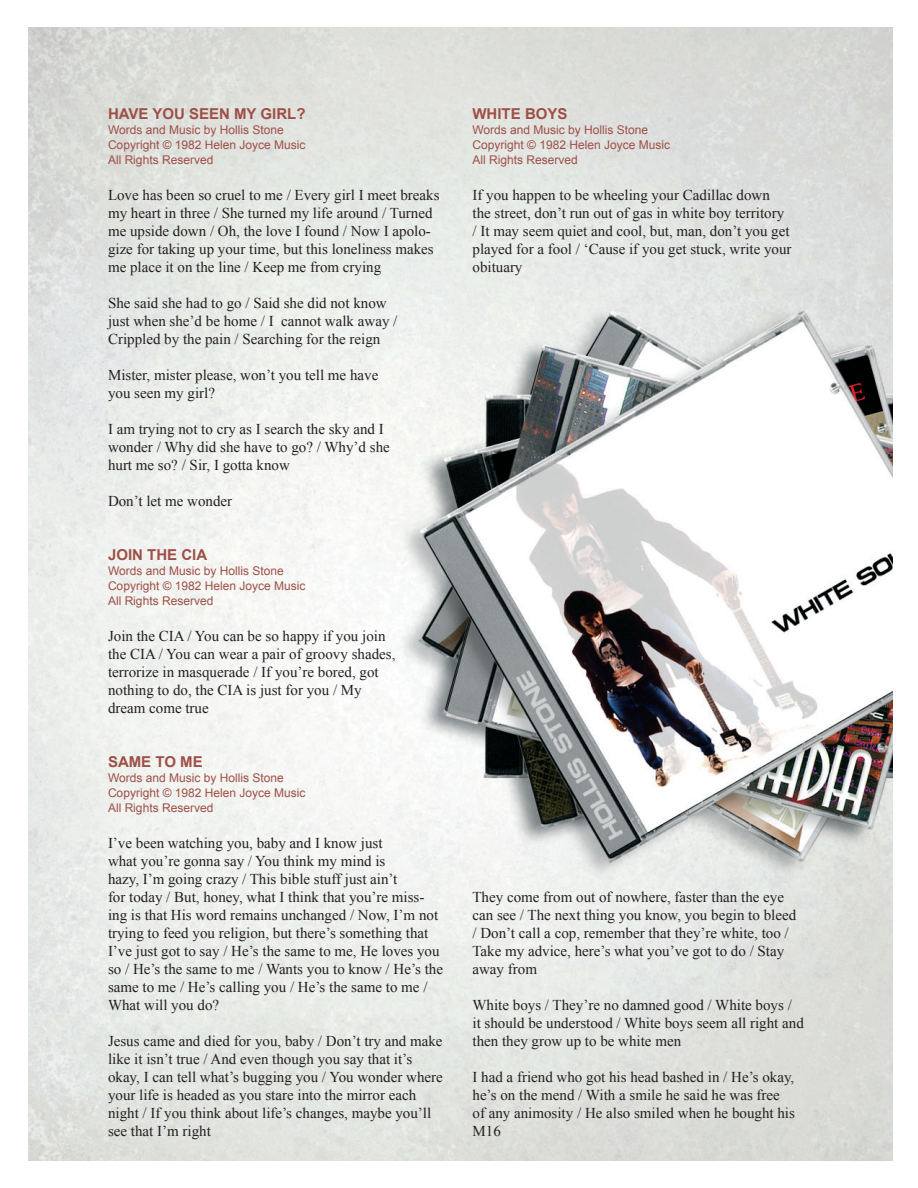
<style>
.page{position:relative;width:918px;height:1188px;background:#fff}
.page>*{position:absolute;margin:0;border:0;box-sizing:border-box;transform-origin:0 0}
.t1{font:15px/18px "Times New Roman";color:#231f20}
.t2{font:700 15px "Arial";color:#9e4f46}
.t3{font:12px/15px "Arial";color:#9e4f46}
</style>
<div class="page">
<img style="left:28px;top:27px;width:864px;height:1134px">
<p class="t2" style="left:108px;top:104px;width:199px">HAVE YOU SEEN MY GIRL?</p>
<p class="t3" style="left:108px;top:122px;width:199px">Words and Music by Hollis Stone<br>Copyright © 1982 Helen Joyce Music<br>All Rights Reserved</p>
<p class="t1" style="left:108px;top:186px;width:333px">Love has been so cruel to me / Every girl I meet breaks my heart in three / She turned my life around / Turned me upside down / Oh, the love I found / Now I apolo&shy;gize for taking up your time, but this loneliness makes me place it on the line / Keep me from crying</p>
<p class="t1" style="left:108px;top:294px;width:291px">She said she had to go / Said she did not know just when she’d be home / I cannot walk away /<br>Crippled by the pain / Searching for the reign</p>
<p class="t1" style="left:108px;top:366px;width:272px">Mister, mister please, won’t you tell me have you seen my girl?</p>
<p class="t1" style="left:108px;top:420px;width:283px">I am trying not to cry as I search the sky and I wonder / Why did she have to go? / Why’d she hurt me so? / Sir, I gotta know</p>
<p class="t1" style="left:108px;top:492px;width:126px">Don’t let me wonder</p>
<p class="t2" style="left:108px;top:545px;width:101px">JOIN THE CIA</p>
<p class="t3" style="left:108px;top:563px;width:199px">Words and Music by Hollis Stone<br>Copyright © 1982 Helen Joyce Music<br>All Rights Reserved</p>
<p class="t1" style="left:108px;top:627px;width:289px">Join the CIA / You can be so happy if you join the CIA / You can wear a pair of groovy shades, terrorize in masquerade / If you’re bored, got nothing to do, the CIA is just for you / My dream come true</p>
<p class="t2" style="left:108px;top:752px;width:96px">SAME TO ME</p>
<p class="t3" style="left:108px;top:770px;width:199px">Words and Music by Hollis Stone<br>Copyright © 1982 Helen Joyce Music<br>All Rights Reserved</p>
<p class="t1" style="left:108px;top:834px;width:337px">I’ve been watching you, baby and I know just<br>what you’re gonna say / You think my mind is<br>hazy, I’m going crazy / This bible stuff just ain’t<br>for today / But, honey, what I think that you’re miss&shy;ing is that His word remains unchanged / Now, I’m not trying to feed you religion, but there’s something that I’ve just got to say / He’s the same to me, He loves you so / He’s the same to me / Wants you to know / He’s the same to me / He’s calling you / He’s the same to me / What will you do?</p>
<p class="t1" style="left:108px;top:1032px;width:336px">Jesus came and died for you, baby / Don’t try and make like it isn’t true / And even though you say that it’s okay, I can tell what’s bugging you / You wonder where your life is headed as you stare into the mirror each night / If you think about life’s changes, maybe you’ll see that I’m right</p>
<p class="t2" style="left:472px;top:104px;width:97px">WHITE BOYS</p>
<p class="t3" style="left:472px;top:122px;width:199px">Words and Music by Hollis Stone<br>Copyright © 1982 Helen Joyce Music<br>All Rights Reserved</p>
<p class="t1" style="left:472px;top:186px;width:321px">If you happen to be wheeling your Cadillac down the street, don’t run out of gas in white boy territory / It may seem quiet and cool, but, man, don’t you get played for a fool / ‘Cause if you get stuck, write your obituary</p>
<p class="t1" style="left:472px;top:888px;width:325px">They come from out of nowhere, faster than the eye can see / The next thing you know, you begin to bleed / Don’t call a cop, remember that they’re white, too / Take my advice, here’s what you’ve got to do / Stay away from</p>
<p class="t1" style="left:472px;top:996px;width:333px">White boys / They’re no damned good / White boys / it should be understood / White boys seem all right and then they grow up to be white men</p>
<p class="t1" style="left:472px;top:1068px;width:324px">I had a friend who got his head bashed in / He’s okay, he’s on the mend / With a smile he said he was free of any animosity / He also smiled when he bought his M16</p>
</div>
